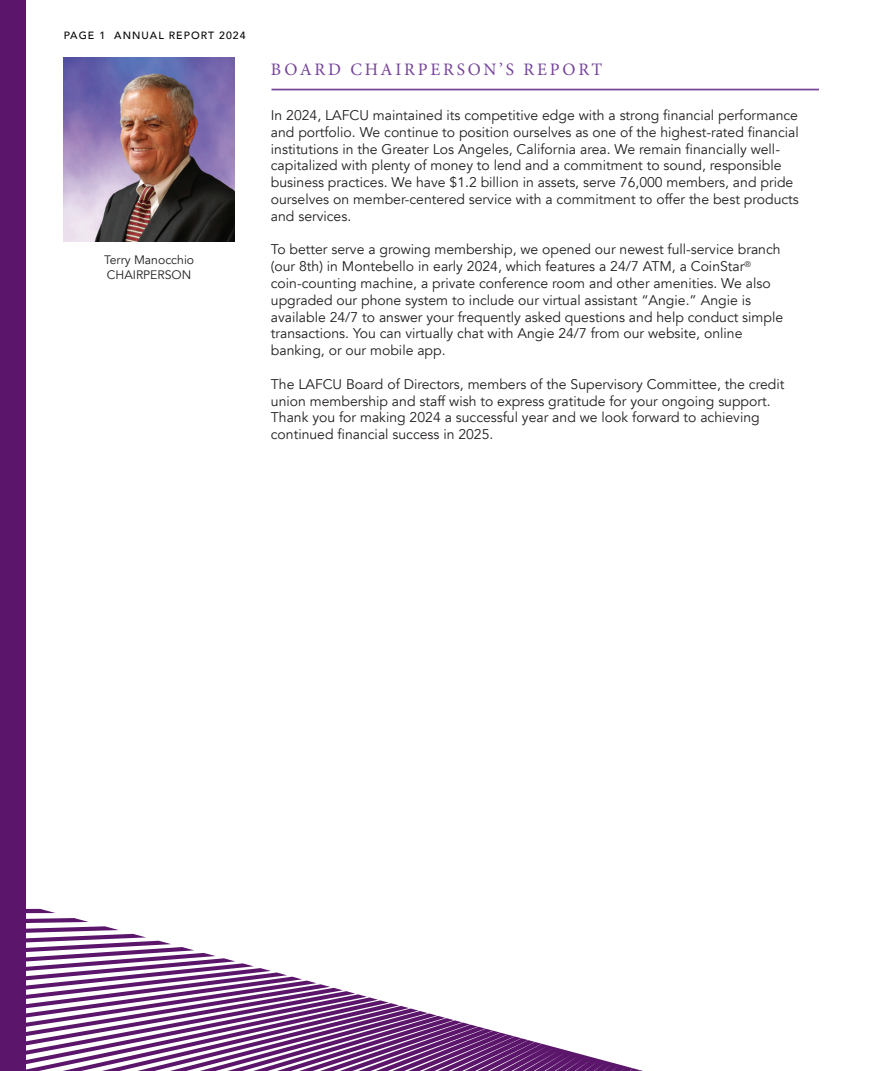
<style>
.page{position:relative;width:882px;height:1071px;background:#fff}
.page>*{position:absolute;margin:0;border:0;box-sizing:border-box;transform-origin:0 0}
.t1{font:17.5px "Minion Pro";letter-spacing:.16em;color:#78449a}
.t2{font:14px/16.8px "Avenir";color:#231f20}
.t3{font:12.25px "Avenir";color:#231f20}
.t4{font:500 10.5px "Avenir";letter-spacing:.1em;color:#060705}
</style>
<div class="page">
<hr style="left:272px;top:89px;width:547px;height:1px;background:#78449a">
<img style="left:64px;top:58px;width:171px;height:184px">
<svg style="left:25px;top:909px;width:618px;height:162px"></svg>
<div style="left:0;top:0;width:25px;height:1071px;background:#5b166b"></div>
<p class="t4" style="left:64px;top:26px;width:183px">PAGE 1 ANNUAL REPORT 2024</p>
<p class="t3" style="left:104px;top:253px;width:92px">Terry Manocchio</p>
<p class="t3" style="left:107px;top:268px;width:86px">CHAIRPERSON</p>
<p class="t1" style="left:271px;top:57px;width:333px">BOARD CHAIRPERSON’S REPORT</p>
<p class="t2" style="left:271px;top:107px;width:529px">In 2024, LAFCU maintained its competitive edge with a strong financial performance and portfolio. We continue to position ourselves as one of the highest-rated financial institutions in the Greater Los Angeles, California area. We remain financially well&shy;capitalized with plenty of money to lend and a commitment to sound, responsible business practices. We have $1.2 billion in assets, serve 76,000 members, and pride ourselves on member-centered service with a commitment to offer the best products and services.</p>
<p class="t2" style="left:271px;top:241px;width:514px">To better serve a growing membership, we opened our newest full-service branch (our 8th) in Montebello in early 2024, which features a 24/7 ATM, a CoinStar<sup>® </sup>coin-counting machine, a private conference room and other amenities. We also upgraded our phone system to include our virtual assistant “Angie.” Angie is available 24/7 to answer your frequently asked questions and help conduct simple transactions. You can virtually chat with Angie 24/7 from our website, online banking, or our mobile app.</p>
<p class="t2" style="left:271px;top:376px;width:515px">The LAFCU Board of Directors, members of the Supervisory Committee, the credit union membership and staff wish to express gratitude for your ongoing support.<br>Thank you for making 2024 a successful year and we look forward to achieving continued financial success in 2025.</p>
</div>
